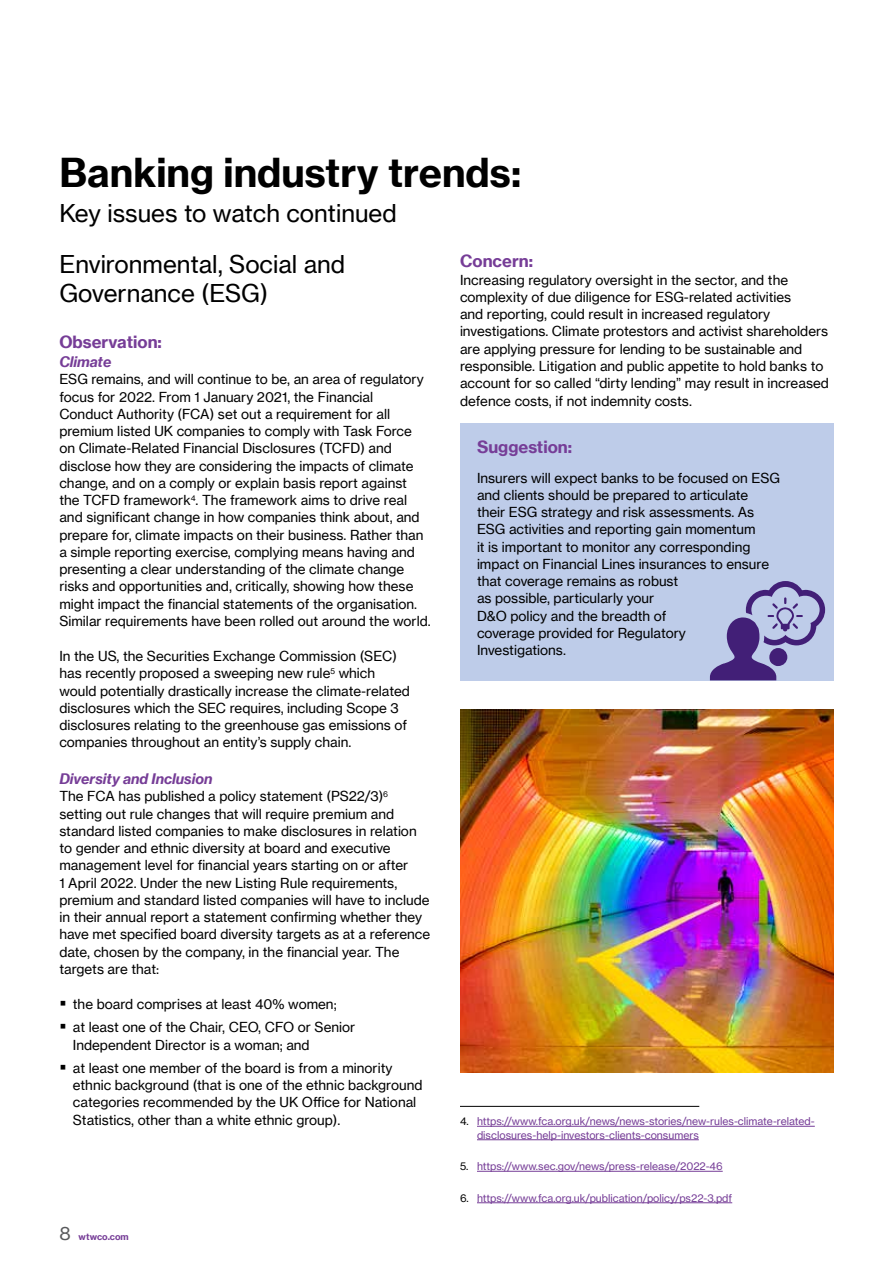
<style>
.page{position:relative;width:893px;height:1263px;background:#fff}
.page>*{position:absolute;margin:0;border:0;box-sizing:border-box;transform-origin:0 0}
.t1{font:39px "N Haas Grotesk TX Pro 75 Bd";color:#000}
.t2{font:24px/28.5px "N Haas Grotesk TX Pro 55 Rg";color:#000}
.t3{font:16.5px "N Haas Grotesk TX Pro 75 Bd";color:#763d97}
.t4{font:14.25px "N Haas Grotesk TX Pro 76 Bd It";color:#763d97}
.t5{font:13.5px/17.2px "N Haas Grotesk TX Pro 55 Rg";color:#000}
.t6{font:10.5px/13.5px "N Haas Grotesk TX Pro 55 Rg";color:#763d97}
.t7{font:9px "N Haas Grotesk TX Pro 75 Bd";color:#763d97}
.s1{font-family:"N Haas Grotesk TX Pro 55 Rg";font-size:18px;color:#58595b}
.s2{color:#000}
</style>
<div class="page">
<div style="left:460px;top:423px;width:374px;height:257px;background:#becce9"></div>
<svg style="left:710px;top:581px;width:115px;height:99px"></svg>
<hr style="left:477px;top:1126px;width:338px;height:1px;background:#763d97">
<hr style="left:477px;top:1139px;width:222px;height:1px;background:#763d97">
<hr style="left:477px;top:1171px;width:246px;height:1px;background:#763d97">
<hr style="left:477px;top:1202px;width:255px;height:1px;background:#763d97">
<hr style="left:460px;top:1106px;width:239px;height:1px;background:#000">
<img style="left:460px;top:710px;width:374px;height:363px">
<h1 class="t1" style="left:59px;top:149px;width:463px">Banking industry trends:</h1>
<h2 class="t2" style="left:59px;top:199px;width:339px">Key issues to watch continued</h2>
<h2 class="t2" style="left:59px;top:250px;width:287px">Environmental, Social and<br>Governance (ESG)</h2>
<p class="t3" style="left:59px;top:332px;width:104px">Observation:</p>
<p class="t4" style="left:59px;top:353px;width:53px">Climate</p>
<p class="t5" style="left:59px;top:371px;width:373px">ESG remains, and will continue to be, an area of regulatory focus for 2022. From 1 January 2021, the Financial<br>Conduct Authority (FCA) set out a requirement for all premium listed UK companies to comply with Task Force on Climate-Related Financial Disclosures (TCFD) and disclose how they are considering the impacts of climate change, and on a comply or explain basis report against<br>the TCFD framework<sup>4</sup>. The framework aims to drive real and significant change in how companies think about, and prepare for, climate impacts on their business. Rather than a simple reporting exercise, complying means having and presenting a clear understanding of the climate change risks and opportunities and, critically, showing how these might impact the financial statements of the organisation.<br>Similar requirements have been rolled out around the world.</p>
<p class="t5" style="left:59px;top:648px;width:352px">In the US, the Securities Exchange Commission (SEC) has recently proposed a sweeping new rule<sup>5</sup> which would potentially drastically increase the climate-related disclosures which the SEC requires, including Scope 3 disclosures relating to the greenhouse gas emissions of companies throughout an entity’s supply chain.</p>
<p class="t4" style="left:59px;top:770px;width:155px">Diversity and Inclusion</p>
<p class="t5" style="left:59px;top:788px;width:372px">The FCA has published a policy statement (PS22/3)<sup>6 </sup>setting out rule changes that will require premium and standard listed companies to make disclosures in relation to gender and ethnic diversity at board and executive management level for financial years starting on or after<br>1 April 2022. Under the new Listing Rule requirements, premium and standard listed companies will have to include in their annual report a statement confirming whether they have met specified board diversity targets as at a reference date, chosen by the company, in the financial year. The targets are that:</p>
<p class="t5" style="left:73px;top:992px;width:284px;line-height:23.2px">the board comprises at least 40% women;<br>at least one of the Chair, CEO, CFO or Senior</p>
<p class="t5" style="left:73px;top:1033px;width:321px;line-height:23.2px">Independent Director is a woman; and<br>at least one member of the board is from a minority</p>
<p class="t5" style="left:73px;top:1076px;width:351px">ethnic background (that is one of the ethnic background categories recommended by the UK Office for National<br>Statistics, other than a white ethnic group).</p>
<p class="t7" style="left:59px;top:1231px;width:71px"><span class="s1">8</span> wtwco.com</p>
<p class="t3" style="left:460px;top:251px;width:75px">Concern:</p>
<p class="t5" style="left:460px;top:271px;width:371px">Increasing regulatory oversight in the sector, and the complexity of due diligence for ESG-related activities<br>and reporting, could result in increased regulatory investigations. Climate protestors and activist shareholders are applying pressure for lending to be sustainable and responsible. Litigation and public appetite to hold banks to account for so called “dirty lending” may result in increased defence costs, if not indemnity costs.</p>
<p class="t3" style="left:477px;top:436px;width:97px">Suggestion:</p>
<p class="t5" style="left:477px;top:469px;width:305px">Insurers will expect banks to be focused on ESG and clients should be prepared to articulate<br>their ESG strategy and risk assessments. As ESG activities and reporting gain momentum<br>it is important to monitor any corresponding impact on Financial Lines insurances to ensure that coverage remains as robust<br>as possible, particularly your<br>D&amp;O policy and the breadth of<br>coverage provided for Regulatory<br>Investigations.</p>
<p class="t6" style="left:477px;top:1114px;width:339px;text-indent:-17px"><span class="s2">4.</span> https://www.fca.org.uk/news/news-stories/new-rules-climate-related&shy;disclosures-help-investors-clients-consumers</p>
<p class="t6" style="left:460px;top:1159px;width:264px"><span class="s2">5.</span> https://www.sec.gov/news/press-release/2022-46</p>
<p class="t6" style="left:460px;top:1191px;width:274px"><span class="s2">6.</span> https://www.fca.org.uk/publication/policy/ps22-3.pdf</p>
</div>
